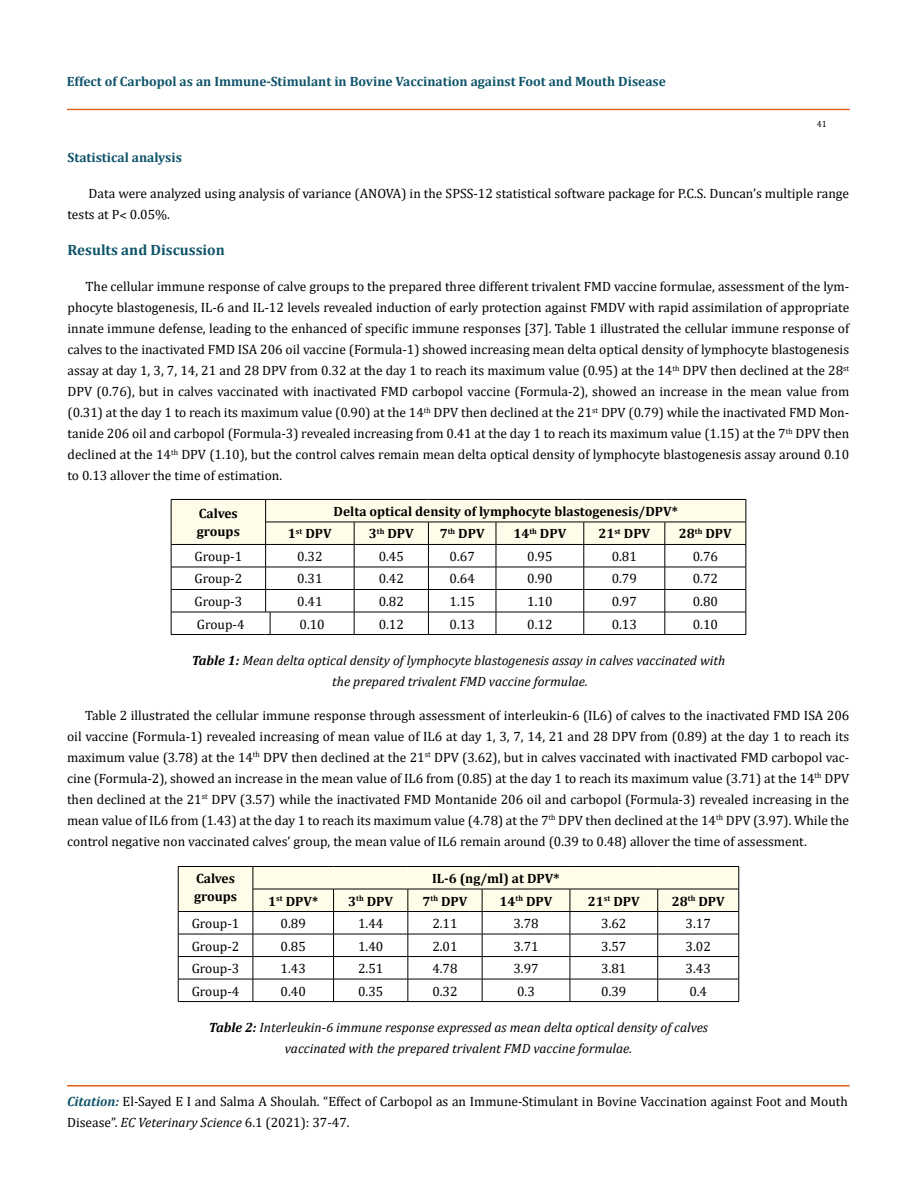
<style>
.page{position:relative;width:917px;height:1190px;background:#fff}
.page>*{position:absolute;margin:0;border:0;box-sizing:border-box;transform-origin:0 0}
.t1{font:700 15px "Cambria";color:#0e546a}
.t2{font:13.5px/21px "Cambria";color:#000}
.t3{font:italic 13.5px/21px "Cambria";color:#000;text-align:center}
.t4{font:700 13.5px/18px "Cambria";color:#000}
.t5{font:700 13.5px "Cambria";color:#0e546a}
.t6{font:9px "Cambria";color:#000}
.s1{font-weight:700}
.s2{font-weight:700;font-style:italic;color:#0e546a}
.s3{font-style:italic}
</style>
<div class="page">
<div style="left:67px;top:109px;width:782px;height:1px;border:1px solid #e05d1a"></div>
<div style="left:67px;top:1085px;width:782px;height:1px;border:1px solid #e05d1a"></div>
<svg style="left:171px;top:499px;width:575px;height:136px"></svg>
<hr style="left:270px;top:634px;width:84px;height:1px;background:#000">
<hr style="left:354px;top:634px;width:74px;height:1px;background:#000">
<hr style="left:428px;top:634px;width:68px;height:1px;background:#000">
<hr style="left:496px;top:634px;width:87px;height:1px;background:#000">
<hr style="left:583px;top:634px;width:81px;height:1px;background:#000">
<hr style="left:664px;top:634px;width:82px;height:1px;background:#000">
<svg style="left:178px;top:866px;width:561px;height:135px"></svg>
<hr style="left:178px;top:1001px;width:75px;height:1px;background:#000">
<hr style="left:253px;top:1001px;width:80px;height:1px;background:#000">
<hr style="left:333px;top:1001px;width:75px;height:1px;background:#000">
<hr style="left:408px;top:1001px;width:74px;height:1px;background:#000">
<hr style="left:482px;top:1001px;width:88px;height:1px;background:#000">
<hr style="left:570px;top:1001px;width:87px;height:1px;background:#000">
<hr style="left:657px;top:1001px;width:82px;height:1px;background:#000">
<p class="t5" style="left:67px;top:72px;width:600px">Effect of Carbopol as an Immune-Stimulant in Bovine Vaccination against Foot and Mouth Disease</p>
<p class="t6" style="left:816px;top:118px;width:11px">41</p>
<p class="t5" style="left:68px;top:148px;width:116px">Statistical analysis</p>
<p class="t2" style="left:68px;top:183px;width:783px;text-indent:21px">Data were analyzed using analysis of variance (ANOVA) in the SPSS-12 statistical software package for P.C.S. Duncan’s multiple range tests at P˂ 0.05%.</p>
<p class="t1" style="left:68px;top:239px;width:159px">Results and Discussion</p>
<p class="t2" style="left:67px;top:276px;width:783px;text-align:justify;text-indent:18px">The cellular immune response of calve groups to the prepared three different trivalent FMD vaccine formulae, assessment of the lym&shy;phocyte blastogenesis, IL-6 and IL-12 levels revealed induction of early protection against FMDV with rapid assimilation of appropriate innate immune defense, leading to the enhanced of specific immune responses [37]. Table 1 illustrated the cellular immune response of calves to the inactivated FMD ISA 206 oil vaccine (Formula-1) showed increasing mean delta optical density of lymphocyte blastogenesis assay at day 1, 3, 7, 14, 21 and 28 DPV from 0.32 at the day 1 to reach its maximum value (0.95) at the 14<sup>th</sup> DPV then declined at the 28<sup>st </sup>DPV (0.76), but in calves vaccinated with inactivated FMD carbopol vaccine (Formula-2), showed an increase in the mean value from (0.31) at the day 1 to reach its maximum value (0.90) at the 14<sup>th</sup> DPV then declined at the 21<sup>st</sup> DPV (0.79) while the inactivated FMD Mon&shy;tanide 206 oil and carbopol (Formula-3) revealed increasing from 0.41 at the day 1 to reach its maximum value (1.15) at the 7<sup>th</sup> DPV then declined at the 14<sup>th</sup> DPV (1.10), but the control calves remain mean delta optical density of lymphocyte blastogenesis assay around 0.10 to 0.13 allover the time of estimation.</p>
<p class="t4" style="left:197px;top:504px;width:45px">Calves groups</p>
<p class="t4" style="left:333px;top:502px;width:346px">Delta optical density of lymphocyte blastogenesis/DPV*</p>
<p class="t4" style="left:288px;top:524px;width:45px">1<sup>st</sup> DPV</p>
<p class="t4" style="left:369px;top:524px;width:46px">3<sup>th</sup> DPV</p>
<p class="t4" style="left:440px;top:524px;width:46px">7<sup>th</sup> DPV</p>
<p class="t4" style="left:513px;top:524px;width:54px">14<sup>th</sup> DPV</p>
<p class="t4" style="left:598px;top:524px;width:53px">21<sup>st</sup> DPV</p>
<p class="t4" style="left:679px;top:524px;width:54px">28<sup>th</sup> DPV</p>
<p class="t2" style="left:194px;top:546px;width:49px">Group-1</p>
<p class="t2" style="left:297px;top:546px;width:27px">0.32</p>
<p class="t2" style="left:378px;top:546px;width:27px">0.45</p>
<p class="t2" style="left:449px;top:546px;width:27px">0.67</p>
<p class="t2" style="left:527px;top:546px;width:27px">0.95</p>
<p class="t2" style="left:611px;top:546px;width:27px">0.81</p>
<p class="t2" style="left:692px;top:546px;width:27px">0.76</p>
<p class="t2" style="left:194px;top:568px;width:49px">Group-2</p>
<p class="t2" style="left:297px;top:568px;width:27px">0.31</p>
<p class="t2" style="left:378px;top:568px;width:27px">0.42</p>
<p class="t2" style="left:449px;top:568px;width:27px">0.64</p>
<p class="t2" style="left:527px;top:568px;width:27px">0.90</p>
<p class="t2" style="left:611px;top:568px;width:27px">0.79</p>
<p class="t2" style="left:692px;top:568px;width:27px">0.72</p>
<p class="t2" style="left:194px;top:591px;width:49px">Group-3</p>
<p class="t2" style="left:297px;top:591px;width:27px">0.41</p>
<p class="t2" style="left:378px;top:591px;width:27px">0.82</p>
<p class="t2" style="left:449px;top:591px;width:27px">1.15</p>
<p class="t2" style="left:527px;top:591px;width:27px">1.10</p>
<p class="t2" style="left:611px;top:591px;width:27px">0.97</p>
<p class="t2" style="left:692px;top:591px;width:27px">0.80</p>
<p class="t2" style="left:197px;top:613px;width:49px">Group-4</p>
<p class="t2" style="left:299px;top:613px;width:27px">0.10</p>
<p class="t2" style="left:378px;top:613px;width:27px">0.12</p>
<p class="t2" style="left:449px;top:613px;width:27px">0.13</p>
<p class="t2" style="left:527px;top:613px;width:27px">0.12</p>
<p class="t2" style="left:611px;top:613px;width:27px">0.13</p>
<p class="t2" style="left:692px;top:613px;width:27px">0.10</p>
<p class="t3" style="left:192px;top:649px;width:535px"><span class="s1">Table 1:</span> Mean delta optical density of lymphocyte blastogenesis assay in calves vaccinated with the prepared trivalent FMD vaccine formulae.</p>
<p class="t2" style="left:67px;top:704px;width:783px;text-align:justify;text-indent:18px">Table 2 illustrated the cellular immune response through assessment of interleukin-6 (IL6) of calves to the inactivated FMD ISA 206 oil vaccine (Formula-1) revealed increasing of mean value of IL6 at day 1, 3, 7, 14, 21 and 28 DPV from (0.89) at the day 1 to reach its maximum value (3.78) at the 14<sup>th</sup> DPV then declined at the 21<sup>st</sup> DPV (3.62), but in calves vaccinated with inactivated FMD carbopol vac&shy;cine (Formula-2), showed an increase in the mean value of IL6 from (0.85) at the day 1 to reach its maximum value (3.71) at the 14<sup>th</sup> DPV then declined at the 21<sup>st</sup> DPV (3.57) while the inactivated FMD Montanide 206 oil and carbopol (Formula-3) revealed increasing in the mean value of IL6 from (1.43) at the day 1 to reach its maximum value (4.78) at the 7<sup>th</sup> DPV then declined at the 14<sup>th</sup> DPV (3.97). While the control negative non vaccinated calves’ group, the mean value of IL6 remain around (0.39 to 0.48) allover the time of assessment.</p>
<p class="t4" style="left:194px;top:869px;width:45px">Calves groups</p>
<p class="t4" style="left:432px;top:869px;width:129px">IL-6 (ng/ml) at DPV*</p>
<p class="t4" style="left:268px;top:891px;width:51px">1<sup>st</sup> DPV*</p>
<p class="t4" style="left:348px;top:891px;width:46px">3<sup>th</sup> DPV</p>
<p class="t4" style="left:422px;top:891px;width:46px">7<sup>th</sup> DPV</p>
<p class="t4" style="left:499px;top:891px;width:54px">14<sup>th</sup> DPV</p>
<p class="t4" style="left:588px;top:891px;width:53px">21<sup>st</sup> DPV</p>
<p class="t4" style="left:671px;top:891px;width:54px">28<sup>th</sup> DPV</p>
<p class="t2" style="left:192px;top:912px;width:49px">Group-1</p>
<p class="t2" style="left:280px;top:912px;width:27px">0.89</p>
<p class="t2" style="left:358px;top:912px;width:27px">1.44</p>
<p class="t2" style="left:432px;top:912px;width:27px">2.11</p>
<p class="t2" style="left:513px;top:912px;width:27px">3.78</p>
<p class="t2" style="left:601px;top:912px;width:27px">3.62</p>
<p class="t2" style="left:685px;top:912px;width:27px">3.17</p>
<p class="t2" style="left:192px;top:935px;width:49px">Group-2</p>
<p class="t2" style="left:280px;top:935px;width:27px">0.85</p>
<p class="t2" style="left:358px;top:935px;width:27px">1.40</p>
<p class="t2" style="left:432px;top:935px;width:27px">2.01</p>
<p class="t2" style="left:513px;top:935px;width:27px">3.71</p>
<p class="t2" style="left:601px;top:935px;width:27px">3.57</p>
<p class="t2" style="left:685px;top:935px;width:27px">3.02</p>
<p class="t2" style="left:192px;top:957px;width:49px">Group-3</p>
<p class="t2" style="left:280px;top:957px;width:27px">1.43</p>
<p class="t2" style="left:358px;top:957px;width:27px">2.51</p>
<p class="t2" style="left:432px;top:957px;width:27px">4.78</p>
<p class="t2" style="left:513px;top:957px;width:27px">3.97</p>
<p class="t2" style="left:601px;top:957px;width:27px">3.81</p>
<p class="t2" style="left:685px;top:957px;width:27px">3.43</p>
<p class="t2" style="left:192px;top:980px;width:49px">Group-4</p>
<p class="t2" style="left:280px;top:980px;width:27px">0.40</p>
<p class="t2" style="left:358px;top:980px;width:27px">0.35</p>
<p class="t2" style="left:432px;top:980px;width:27px">0.32</p>
<p class="t2" style="left:517px;top:980px;width:19px">0.3</p>
<p class="t2" style="left:601px;top:980px;width:27px">0.39</p>
<p class="t2" style="left:689px;top:980px;width:19px">0.4</p>
<p class="t3" style="left:209px;top:1016px;width:500px"><span class="s1">Table 2:</span> Interleukin-6 immune response expressed as mean delta optical density of calves vaccinated with the prepared trivalent FMD vaccine formulae.</p>
<p class="t2" style="left:67px;top:1090px;width:782px"><span class="s2">Citation:</span> El-Sayed E I and Salma A Shoulah. “Effect of Carbopol as an Immune-Stimulant in Bovine Vaccination against Foot and Mouth<br>Disease”. <span class="s3">EC Veterinary Science</span> 6.1 (2021): 37-47.</p>
</div>
